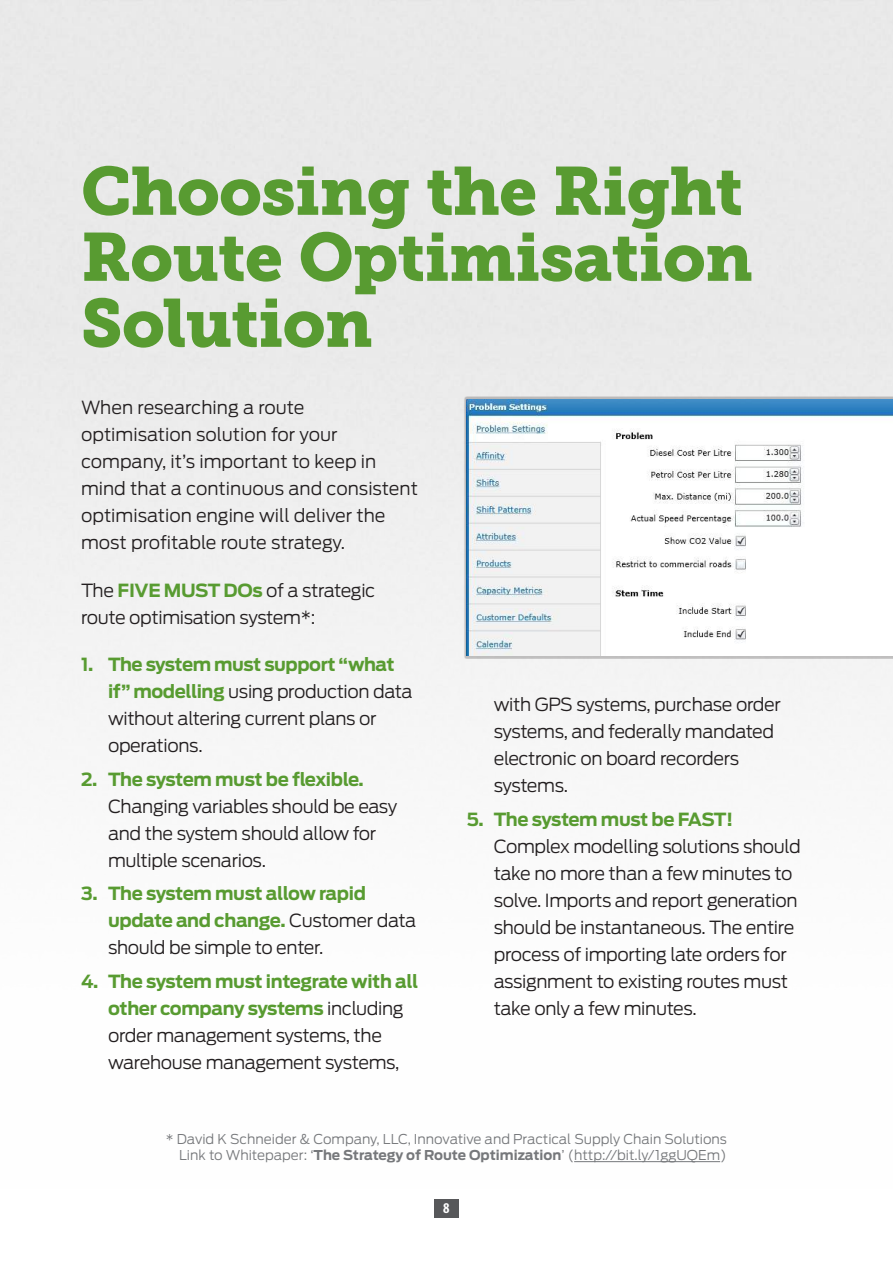
<style>
.page{position:relative;width:893px;height:1263px;background:#fff}
.page>*{position:absolute;margin:0;border:0;box-sizing:border-box;transform-origin:0 0}
.t1{font:67.5px/66px "Museo Slab 900";letter-spacing:-.01em;color:#589b31}
.t2{font:300 18px/27px "Antenna";letter-spacing:-.02em;color:#231f20}
.t3{font:300 18px/27px "Antenna";color:#231f20}
.t4{font:700 18px/27px "Antenna";letter-spacing:-.02em;color:#589b31}
.t5{font:700 condensed 15px "Myriad Pro";color:#fff}
.t6{font:300 13.5px/16.5px "Antenna";color:#76787b;text-align:right}
.s1{font-weight:700;color:#589b31}
.s2{font-weight:300;color:#231f20}
.s3{font-weight:700}
</style>
<div class="page">
<div style="left:464px;top:396px;width:429px;height:263px;background:#231f20;opacity:.25"></div>
<img style="left:467px;top:399px;width:426px;height:257px">
<hr style="left:574px;top:1161px;width:146px;height:1px;background:#76787b">
<div style="left:434px;top:1200px;width:25px;height:18px;background:#57585a"></div>
<h1 class="t1" style="left:81px;top:159px;width:673px">Choosing the Right<br>Route Optimisation<br>Solution</h1>
<p class="t3" style="left:81px;top:394px;width:338px">When researching a route optimisation solution for your company, it’s important to keep in mind that a continuous and consistent optimisation engine will deliver the most profitable route strategy.</p>
<p class="t2" style="left:81px;top:577px;width:296px">The <span class="s1">FIVE MUST DOs</span> of a strategic route optimisation system*:</p>
<p class="t2" style="left:108px;top:651px;width:306px;text-indent:-27px"><span class="s1">1. The system must support “what if” modelling</span> using production data without altering current plans or operations.</p>
<p class="t4" style="left:81px;top:766px;width:284px">2. The system must be flexible.</p>
<p class="t2" style="left:108px;top:793px;width:291px">Changing variables should be easy and the system should allow for multiple scenarios.</p>
<p class="t4" style="left:108px;top:880px;width:310px;text-indent:-27px">3. The system must allow rapid update and change. <span class="s2">Customer data should be simple to enter.</span></p>
<p class="t2" style="left:108px;top:968px;width:312px;text-indent:-27px"><span class="s1">4. The system must integrate with all other company systems</span> including order management systems, the warehouse management systems,</p>
<p class="t2" style="left:494px;top:691px;width:289px">with GPS systems, purchase order systems, and federally mandated electronic on board recorders systems.</p>
<p class="t4" style="left:467px;top:806px;width:268px">5. The system must be FAST!</p>
<p class="t2" style="left:494px;top:833px;width:308px">Complex modelling solutions should take no more than a few minutes to solve. Imports and report generation should be instantaneous. The entire process of importing late orders for assignment to existing routes must take only a few minutes.</p>
<p class="t6" style="left:166px;top:1131px;width:562px">* David K Schneider &amp; Company, LLC, Innovative and Practical Supply Chain Solutions<br>Link to Whitepaper: ‘<span class="s3">The Strategy of Route Optimization</span>’ (http://bit.ly/1ggUQEm)</p>
<p class="t5" style="left:443px;top:1198px;width:8px">8</p>
</div>
